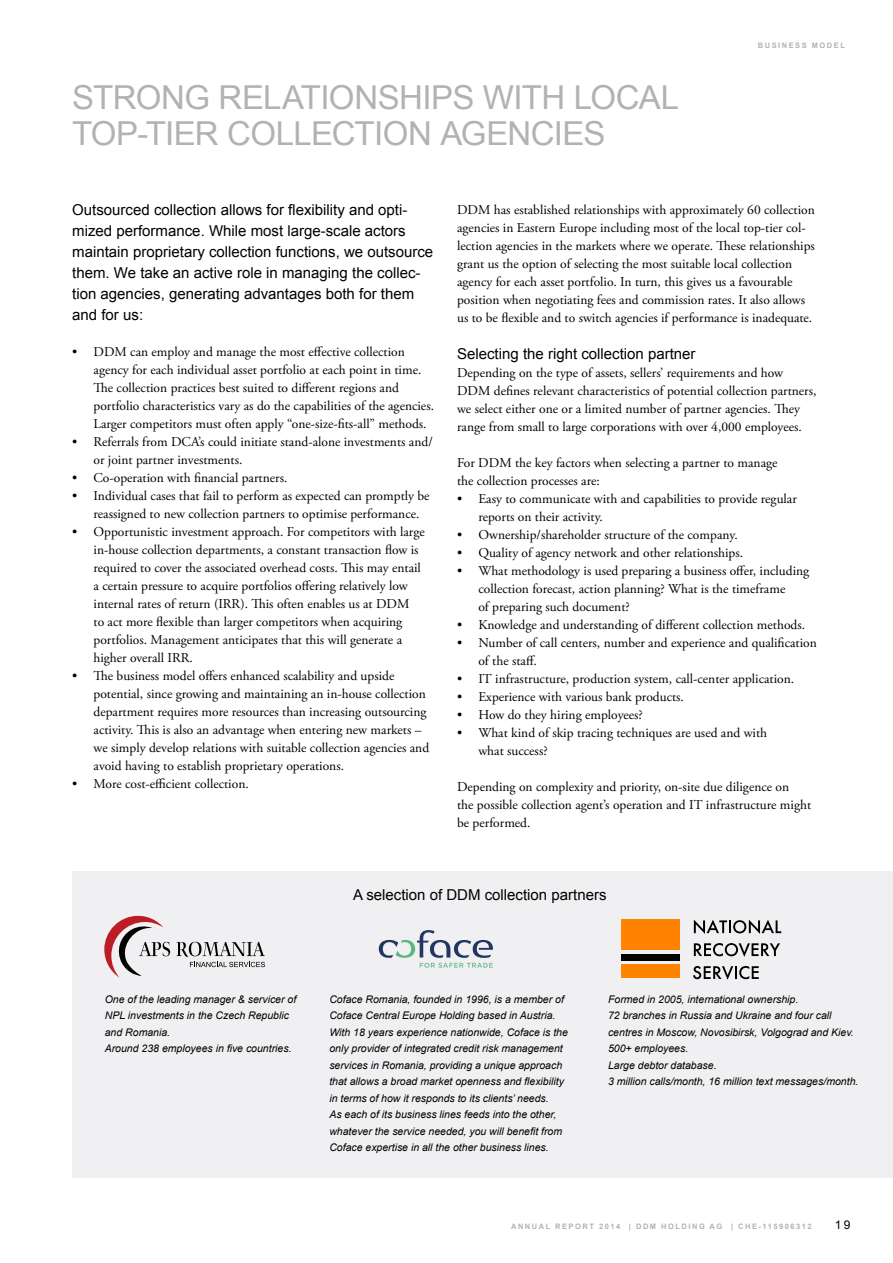
<style>
.page{position:relative;width:893px;height:1263px;background:#fff}
.page>*{position:absolute;margin:0;border:0;box-sizing:border-box;transform-origin:0 0}
.t1{font:33px/36px "Arial";letter-spacing:-.02em;color:#b3b2b2}
.t2{font:15px/21px "Arial";color:#000}
.t3{font:13.5px/18px "Adobe Garamond Pro";color:#000}
.t4{font:12px "Arial";color:#000}
.t5{font:italic 10.5px/16.5px "Arial";color:#000}
.t6{font:700 7.5px "Arial";letter-spacing:.2em;color:#b3b2b2}
</style>
<div class="page">
<div style="left:72px;top:872px;width:821px;height:306px;background:#f0eff1"></div>
<svg style="left:104px;top:916px;width:66px;height:62px"></svg>
<svg style="left:176px;top:942px;width:89px;height:25px"></svg>
<svg style="left:694px;top:919px;width:87px;height:15px"></svg>
<svg style="left:694px;top:943px;width:86px;height:14px"></svg>
<svg style="left:693px;top:966px;width:66px;height:14px"></svg>
<div style="left:621px;top:919px;width:59px;height:31px;background:#ff8300"></div>
<div style="left:621px;top:964px;width:59px;height:14px;background:#ff8300"></div>
<div style="left:621px;top:954px;width:59px;height:6px;background:#000"></div>
<svg style="left:379px;top:930px;width:114px;height:38px"></svg>
<h1 class="t1" style="left:72px;top:80px;width:608px">STRONG RELATIONSHIPS WITH LOCAL<br>TOP-TIER COLLECTION AGENCIES</h1>
<p class="t6" style="left:758px;top:40px;width:89px">BUSINESS MODEL</p>
<p class="t2" style="left:72px;top:199px;width:362px">Outsourced collection allows for flexibility and opti&shy;mized performance. While most large-scale actors maintain proprietary collection functions, we outsource them. We take an active role in managing the collec&shy;tion agencies, generating advantages both for them and for us:</p>
<p class="t3" style="left:94px;top:343px;width:342px;text-indent:-21px">• DDM can employ and manage the most effective collection agency for each individual asset portfolio at each point in time.<br>The collection practices best suited to different regions and portfolio characteristics vary as do the capabilities of the agencies.<br>Larger competitors must often apply “one-size-fits-all” methods.</p>
<p class="t3" style="left:94px;top:433px;width:341px;text-indent:-21px">• Referrals from DCA’s could initiate stand-alone investments and/ or joint partner investments.</p>
<p class="t3" style="left:72px;top:469px;width:217px">• Co-operation with financial partners.</p>
<p class="t3" style="left:94px;top:487px;width:337px;text-indent:-21px">• Individual cases that fail to perform as expected can promptly be reassigned to new collection partners to optimise performance.</p>
<p class="t3" style="left:94px;top:523px;width:333px;text-indent:-21px">• Opportunistic investment approach. For competitors with large in-house collection departments, a constant transaction flow is required to cover the associated overhead costs. This may entail a certain pressure to acquire portfolios offering relatively low internal rates of return (IRR). This often enables us at DDM<br>to act more flexible than larger competitors when acquiring portfolios. Management anticipates that this will generate a higher overall IRR.</p>
<p class="t3" style="left:94px;top:667px;width:337px;text-indent:-21px">• The business model offers enhanced scalability and upside potential, since growing and maintaining an in-house collection department requires more resources than increasing outsourcing activity. This is also an advantage when entering new markets – we simply develop relations with suitable collection agencies and avoid having to establish proprietary operations.</p>
<p class="t3" style="left:72px;top:775px;width:178px">• More cost-efficient collection.</p>
<p class="t3" style="left:457px;top:201px;width:359px">DDM has established relationships with approximately 60 collection agencies in Eastern Europe including most of the local top-tier col&shy;lection agencies in the markets where we operate. These relationships grant us the option of selecting the most suitable local collection agency for each asset portfolio. In turn, this gives us a favourable position when negotiating fees and commission rates. It also allows us to be flexible and to switch agencies if performance is inadequate.</p>
<p class="t2" style="left:457px;top:344px;width:240px">Selecting the right collection partner</p>
<p class="t3" style="left:457px;top:365px;width:361px">Depending on the type of assets, sellers’ requirements and how DDM defines relevant characteristics of potential collection partners, we select either one or a limited number of partner agencies. They range from small to large corporations with over 4,000 employees.</p>
<p class="t3" style="left:457px;top:455px;width:322px">For DDM the key factors when selecting a partner to manage the collection processes are:</p>
<p class="t3" style="left:478px;top:491px;width:320px;text-indent:-21px">• Easy to communicate with and capabilities to provide regular reports on their activity.</p>
<p class="t3" style="left:457px;top:527px;width:282px">• Ownership/shareholder structure of the company.</p>
<p class="t3" style="left:457px;top:545px;width:288px">• Quality of agency network and other relationships.</p>
<p class="t3" style="left:478px;top:563px;width:332px;text-indent:-21px">• What methodology is used preparing a business offer, including collection forecast, action planning? What is the timeframe<br>of preparing such document?</p>
<p class="t3" style="left:457px;top:617px;width:350px">• Knowledge and understanding of different collection methods.</p>
<p class="t3" style="left:478px;top:635px;width:340px;text-indent:-21px">• Number of call centers, number and experience and qualification of the staff.</p>
<p class="t3" style="left:457px;top:671px;width:339px">• IT infrastructure, production system, call-center application.</p>
<p class="t3" style="left:457px;top:689px;width:228px">• Experience with various bank products.</p>
<p class="t3" style="left:457px;top:707px;width:187px">• How do they hiring employees?</p>
<p class="t3" style="left:478px;top:725px;width:290px;text-indent:-21px">• What kind of skip tracing techniques are used and with what success?</p>
<p class="t3" style="left:457px;top:779px;width:355px">Depending on complexity and priority, on-site due diligence on<br>the possible collection agent’s operation and IT infrastructure might be performed.</p>
<p class="t2" style="left:353px;top:884px;width:255px">A selection of DDM collection partners</p>
<p class="t5" style="left:105px;top:991px;width:193px">One of the leading manager &amp; servicer of<br>NPL investments in the Czech Republic and Romania.<br>Around 238 employees in five countries.</p>
<p class="t5" style="left:329px;top:991px;width:240px">Coface Romania, founded in 1996, is a member of Coface Central Europe Holding based in Austria.<br>With 18 years experience nationwide, Coface is the only provider of integrated credit risk management services in Romania, providing a unique approach that allows a broad market openness and flexibility in terms of how it responds to its clients’ needs.<br>As each of its business lines feeds into the other, whatever the service needed, you will benefit from Coface expertise in all the other business lines.</p>
<p class="t5" style="left:608px;top:991px;width:252px">Formed in 2005, international ownership.<br>72 branches in Russia and Ukraine and four call centres in Moscow, Novosibirsk, Volgograd and Kiev.<br>500+ employees.<br>Large debtor database.<br>3 million calls/month, 16 million text messages/month.</p>
<p class="t6" style="left:511px;top:1221px;width:302px">ANNUAL REPORT 2014 | DDM HOLDING AG | CHE-115906312</p>
<p class="t4" style="left:835px;top:1216px;width:17px">19</p>
</div>
